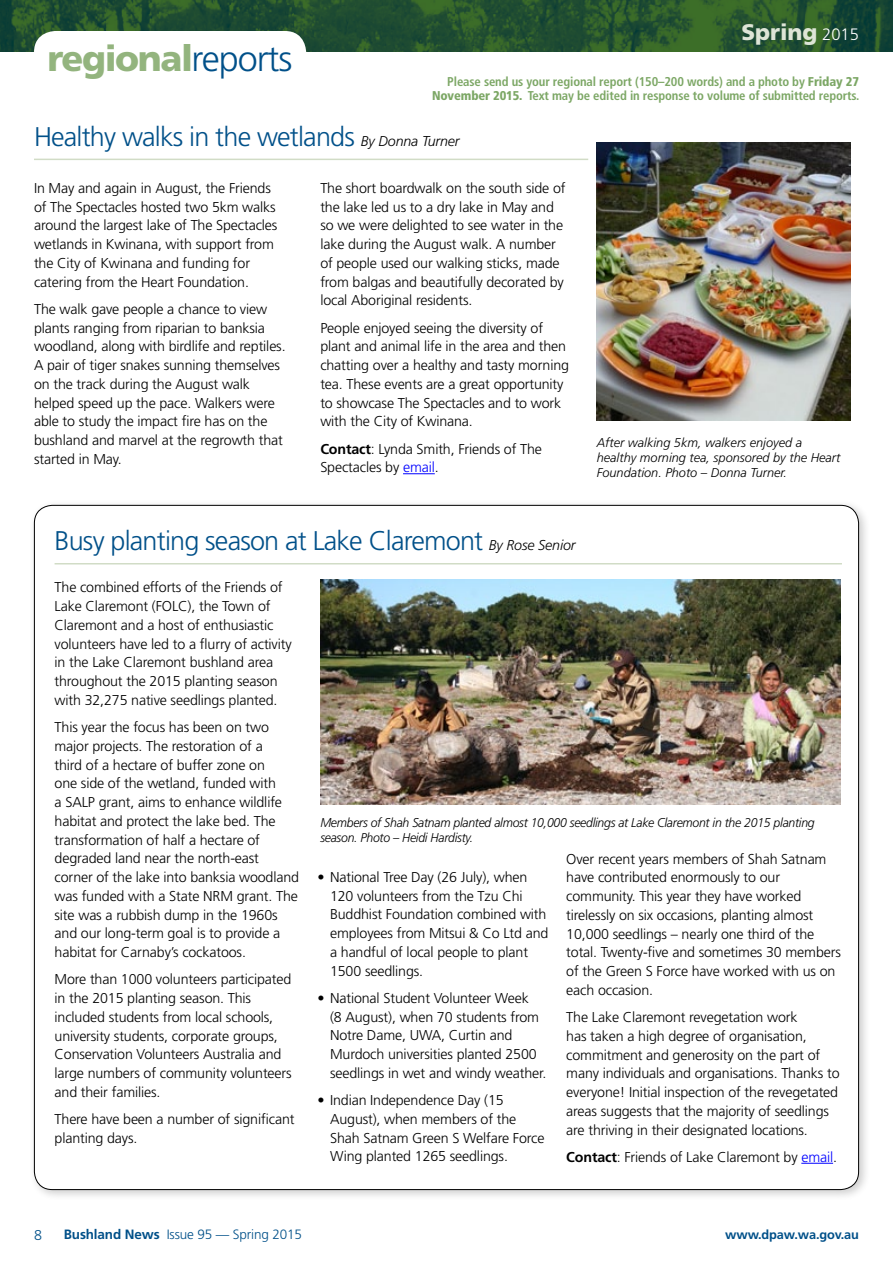
<style>
.page{position:relative;width:893px;height:1263px;background:#fff}
.page>*{position:absolute;margin:0;border:0;box-sizing:border-box;transform-origin:0 0}
.t1{font:900 36px "Frutiger";letter-spacing:-.04em;color:#93b47e}
.t2{font:300 27px "Frutiger";letter-spacing:-.03em;color:#005089}
.t3{font:900 22.5px "Frutiger";color:#dee5d6}
.t4{font:300 14.25px/18.8px "Frutiger";letter-spacing:-.01em;color:#000}
.t5{font:300 14.25px "Frutiger";color:#005089}
.t6{font:300 13.5px "Frutiger";letter-spacing:-.01em;color:#005089}
.t7{font:700 condensed 12.75px/14.2px "Frutiger";letter-spacing:-.01em;color:#7ca765;text-align:right}
.t8{font:italic 300 12.75px/15px "Frutiger";letter-spacing:-.02em;color:#000;scale:.96 1}
.t9{font:italic 300 12.75px/15px "Frutiger";color:#000}
.t10{font:700 12.75px "Frutiger";letter-spacing:-.01em;color:#005089}
.s1{font-weight:300;color:#005089}
.s2{font-weight:300;font-size:16.5px;color:#fff}
.s3{font-weight:900}
.s4{font-style:italic;font-size:14.25px;color:#000}
.s5{font-weight:700}
.s6{color:#00f}
</style>
<div class="page">
<div style="left:29px;top:500px;width:841px;height:701px;background:#000;opacity:.2"></div>
<div style="left:34px;top:505px;width:825px;height:684px;background:#fff;border-radius:18px"></div>
<img style="left:597px;top:142px;width:253px;height:279px">
<img style="left:0;top:0;width:893px;height:51px">
<div style="left:34px;top:31px;width:272px;height:94px;background:#fff;border-radius:21px"></div>
<hr style="left:34px;top:159px;width:554px;height:1px;background:#d1dcc6">
<hr style="left:55px;top:563px;width:787px;height:1px;background:#d1dcc6">
<hr style="left:403px;top:473px;width:32px;height:1px;background:#00f">
<img style="left:320px;top:579px;width:520px;height:225px">
<hr style="left:801px;top:1163px;width:32px;height:1px;background:#00f">
<h1 class="t1" style="left:48px;top:37px;width:246px">regional<span class="s1">reports</span></h1>
<h3 class="t3" style="left:741px;top:18px;width:119px">Spring <span class="s2">2015</span></h3>
<p class="t7" style="left:432px;top:74px;width:429px">Please send us your regional report (150–200 words) and a photo by <span class="s3">Friday 27<br>November 2015.</span> Text may be edited in response to volume of submitted reports.</p>
<h2 class="t2" style="left:34px;top:121px;width:427px">Healthy walks in the wetlands <span class="s4">By Donna Turner</span></h2>
<p class="t4" style="left:34px;top:179px;width:245px">In May and again in August, the Friends of The Spectacles hosted two 5km walks around the largest lake of The Spectacles wetlands in Kwinana, with support from the City of Kwinana and funding for catering from the Heart Foundation.</p>
<p class="t4" style="left:34px;top:300px;width:253px">The walk gave people a chance to view plants ranging from riparian to banksia woodland, along with birdlife and reptiles.<br>A pair of tiger snakes sunning themselves on the track during the August walk helped speed up the pace. Walkers were able to study the impact fire has on the bushland and marvel at the regrowth that started in May.</p>
<p class="t4" style="left:320px;top:179px;width:247px">The short boardwalk on the south side of the lake led us to a dry lake in May and so we were delighted to see water in the lake during the August walk. A number of people used our walking sticks, made from balgas and beautifully decorated by local Aboriginal residents.</p>
<p class="t4" style="left:320px;top:318px;width:250px">People enjoyed seeing the diversity of plant and animal life in the area and then chatting over a healthy and tasty morning tea. These events are a great opportunity to showcase The Spectacles and to work with the City of Kwinana.</p>
<p class="t4" style="left:320px;top:439px;width:223px"><span class="s5">Contact</span>: Lynda Smith, Friends of The<br>Spectacles by <span class="s6">email</span>.</p>
<p class="t9" style="left:597px;top:435px;width:245px">After walking 5km, walkers enjoyed a healthy morning tea, sponsored by the Heart<br>Foundation. Photo – Donna Turner.</p>
<h2 class="t2" style="left:55px;top:526px;width:522px">Busy planting season at Lake Claremont <span class="s4">By Rose Senior</span></h2>
<p class="t4" style="left:55px;top:578px;width:239px">The combined efforts of the Friends of Lake Claremont (FOLC), the Town of Claremont and a host of enthusiastic volunteers have led to a flurry of activity in the Lake Claremont bushland area throughout the 2015 planting season with 32,275 native seedlings planted.</p>
<p class="t4" style="left:55px;top:718px;width:246px">This year the focus has been on two major projects. The restoration of a<br>third of a hectare of buffer zone on<br>one side of the wetland, funded with<br>a SALP grant, aims to enhance wildlife habitat and protect the lake bed. The transformation of half a hectare of degraded land near the north-east corner of the lake into banksia woodland was funded with a State NRM grant. The site was a rubbish dump in the 1960s and our long-term goal is to provide a habitat for Carnaby’s cockatoos.</p>
<p class="t4" style="left:55px;top:970px;width:239px">More than 1000 volunteers participated in the 2015 planting season. This included students from local schools, university students, corporate groups, Conservation Volunteers Australia and large numbers of community volunteers and their families.</p>
<p class="t4" style="left:55px;top:1110px;width:241px">There have been a number of significant planting days.</p>
<p class="t8" style="left:320px;top:815px;width:516px">Members of Shah Satnam planted almost 10,000 seedlings at Lake Claremont in the 2015 planting season. Photo – Heidi Hardisty.</p>
<p class="t4" style="left:566px;top:849px;width:276px">Over recent years members of Shah Satnam have contributed enormously to our community. This year they have worked tirelessly on six occasions, planting almost 10,000 seedlings – nearly one third of the total. Twenty-five and sometimes 30 members of the Green S Force have worked with us on each occasion.</p>
<p class="t4" style="left:566px;top:1008px;width:275px">The Lake Claremont revegetation work<br>has taken a high degree of organisation, commitment and generosity on the part of many individuals and organisations. Thanks to everyone! Initial inspection of the revegetated areas suggests that the majority of seedlings are thriving in their designated locations.</p>
<p class="t4" style="left:566px;top:1148px;width:272px"><span class="s5">Contact</span>: Friends of Lake Claremont by <span class="s6">email</span>.</p>
<p class="t4" style="left:330px;top:868px;width:220px;text-indent:-13px">• National Tree Day (26 July), when<br>120 volunteers from the Tzu Chi<br>Buddhist Foundation combined with employees from Mitsui &amp; Co Ltd and a handful of local people to plant<br>1500 seedlings.</p>
<p class="t4" style="left:330px;top:989px;width:218px;text-indent:-13px">• National Student Volunteer Week<br>(8 August), when 70 students from Notre Dame, UWA, Curtin and Murdoch universities planted 2500 seedlings in wet and windy weather.</p>
<p class="t4" style="left:330px;top:1091px;width:216px;text-indent:-13px">• Indian Independence Day (15<br>August), when members of the<br>Shah Satnam Green S Welfare Force<br>Wing planted 1265 seedlings.</p>
<p class="t5" style="left:34px;top:1227px;width:9px">8</p>
<p class="t6" style="left:64px;top:1227px;width:240px"><span class="s5">Bushland News</span> Issue 95 — Spring 2015</p>
<p class="t10" style="left:725px;top:1226px;width:135px">www.dpaw.wa.gov.au</p>
</div>
